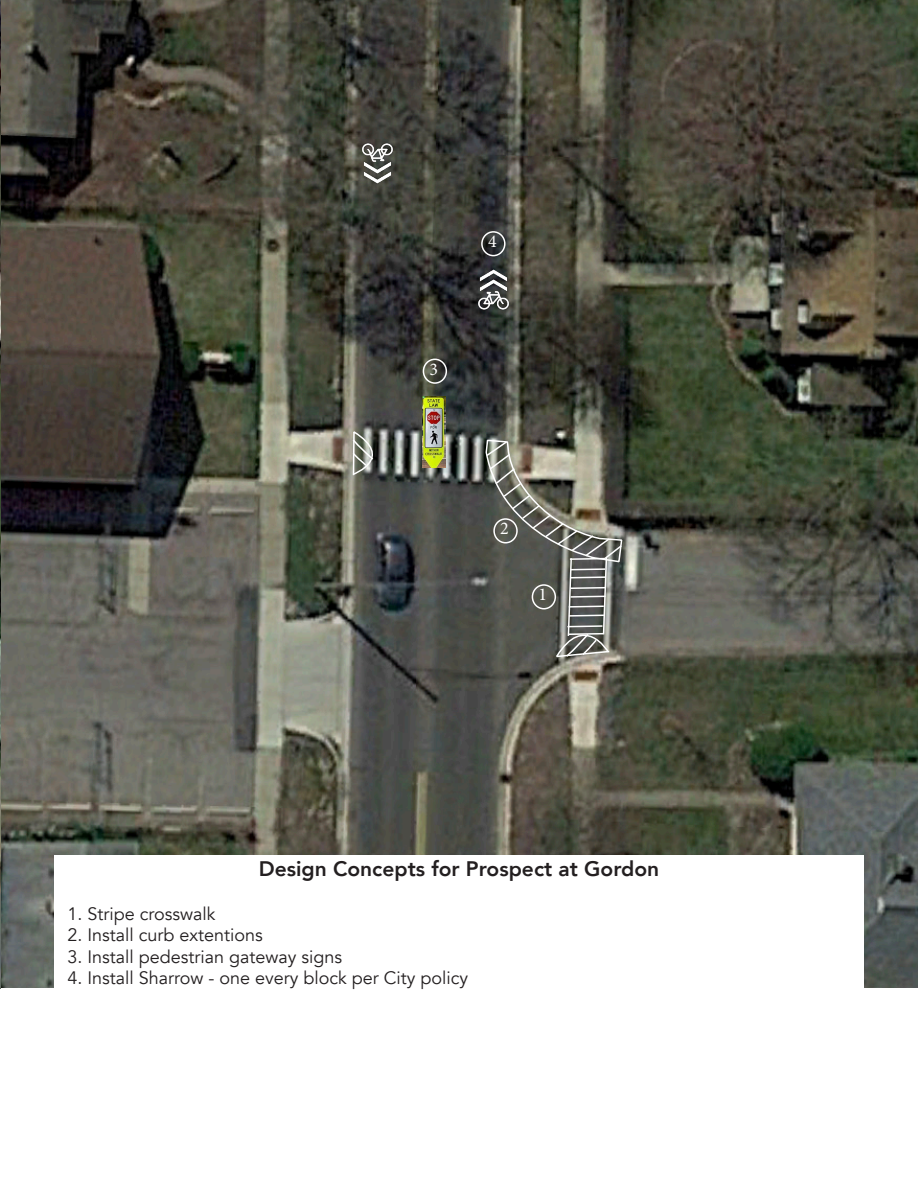
<style>
.page{position:relative;width:918px;height:1188px;background:#fff}
.page>*{position:absolute;margin:0;border:0;box-sizing:border-box;transform-origin:0 0}
.t1{font:800 21px "Avenir";color:#231f20}
.t2{font:18px "Avenir";color:#231f20}
.t3{font:18px "Minion Pro";color:#fff}
</style>
<div class="page">
<img style="left:0;top:0;width:918px;height:989px">
<div style="left:54px;top:855px;width:810px;height:133px;background:#fff"></div>
<img style="left:477px;top:270px;width:32px;height:40px">
<div style="left:423px;top:359px;width:24px;height:25px;border:2px solid #fff;border-radius:50%"></div>
<img style="left:423px;top:396px;width:23px;height:72px">
<img style="left:361px;top:142px;width:32px;height:41px">
<svg style="left:485px;top:439px;width:138px;height:219px;background:#6f6f67"></svg>
<svg style="left:352px;top:429px;width:43px;height:48px;background:#737771"></svg>
<div style="left:481px;top:231px;width:25px;height:25px;border:2px solid #fff;border-radius:50%"></div>
<p class="t3" style="left:430px;top:357px;width:10px">3</p>
<p class="t3" style="left:488px;top:229px;width:10px">4</p>
<p class="t3" style="left:500px;top:517px;width:10px">2</p>
<p class="t3" style="left:539px;top:583px;width:10px">1</p>
<p class="t1" style="left:259px;top:853px;width:402px">Design Concepts for Prospect at Gordon</p>
<p class="t2" style="left:68px;top:903px;width:149px">1. Stripe crosswalk</p>
<p class="t2" style="left:68px;top:924px;width:197px">2. Install curb extentions</p>
<p class="t2" style="left:68px;top:946px;width:276px">3. Install pedestrian gateway signs</p>
<p class="t2" style="left:68px;top:967px;width:402px">4. Install Sharrow - one every block per City policy</p>
</div>
